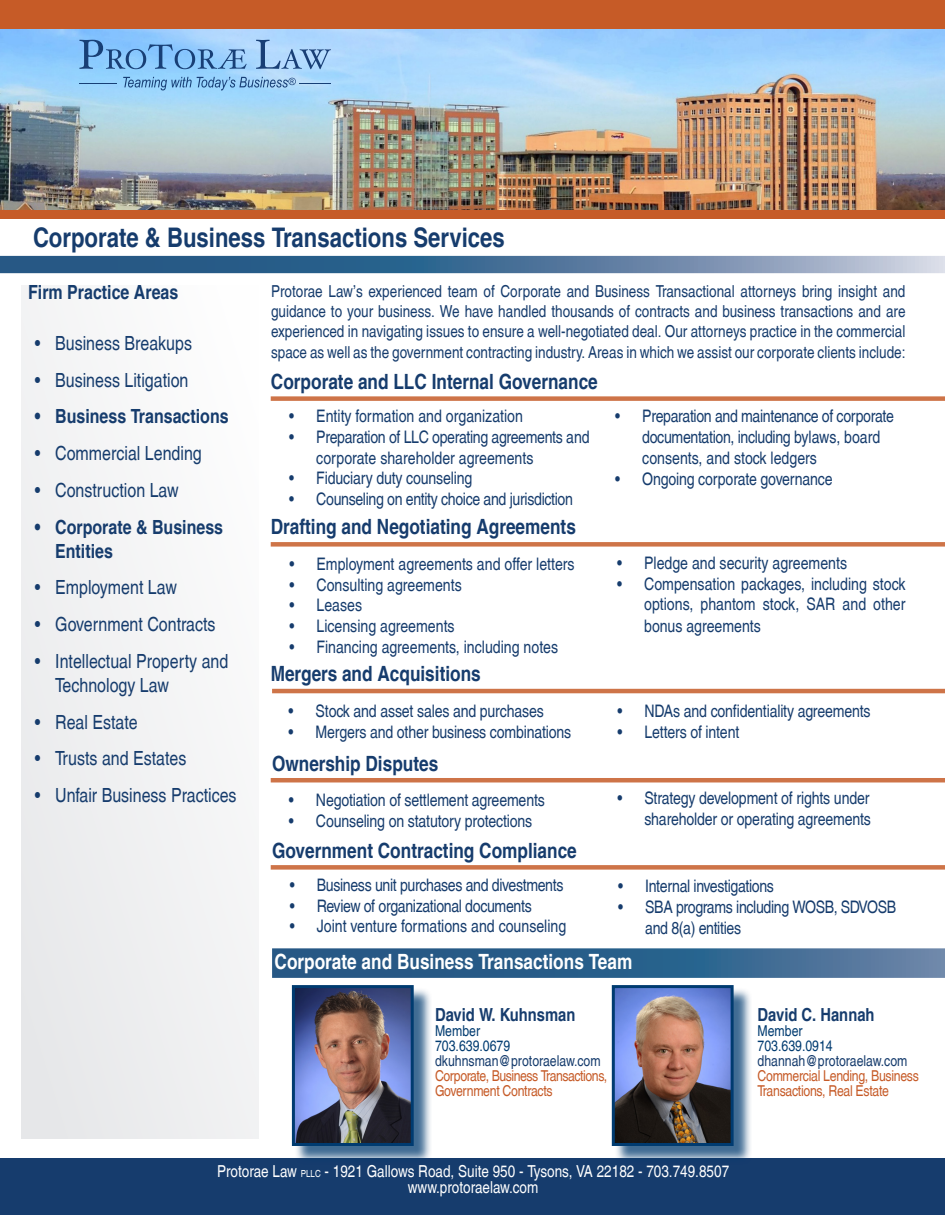
<style>
.page{position:relative;width:945px;height:1215px;background:#fff}
.page>*{position:absolute;margin:0;border:0;box-sizing:border-box;transform-origin:0 0}
.t1{font:700 condensed 27px "Helvetica Com";color:#163c6d}
.t2{font:700 condensed 21px "Helvetica Com";color:#163c6d}
.t3{font:700 condensed 21px "Helvetica Com";color:#fff}
.t4{font:condensed 19.5px/23.4px "Helvetica Com";color:#163c6d}
.t5{font:700 condensed 19.5px/23.4px "Helvetica Com";color:#163c6d}
.t6{font:700 condensed 18px "Helvetica Com";color:#163c6d}
.t7{font:condensed 17.25px/20.7px "Helvetica Com";letter-spacing:-.01em;color:#163c6d}
.t8{font:condensed 16.5px/19.8px "Helvetica Com";color:#163c6d;text-align:justify}
.t9{font:condensed 16.5px "Helvetica Com";color:#fff}
.t10{font:condensed 15px/15px "Helvetica Com";letter-spacing:-.02em;color:#c65b28}
.t11{font:condensed 15px/15px "Helvetica Com";color:#003b70}
.s1{color:#163c6d}
.s2{font-size:9.75px}
.s3{font-style:inherit}
</style>
<div class="page">
<img style="left:0;top:29px;width:945px;height:181px">
<svg style="left:123px;top:77px;width:173px;height:13px;background:#7eb2dc"></svg>
<svg style="left:79px;top:40px;width:168px;height:29px;background:#77ade0"></svg>
<svg style="left:256px;top:40px;width:75px;height:29px;background:#91b9e1"></svg>
<hr style="left:80px;top:83px;width:37px;height:1px;background:#173f75">
<hr style="left:299px;top:83px;width:32px;height:1px;background:#173f75">
<div style="left:0;top:1158px;width:945px;height:57px;background:#163c6d"></div>
<div style="left:0;top:0;width:945px;height:29px;background:#c65b27"></div>
<div style="left:0;top:210px;width:945px;height:9px;background:#c65b28"></div>
<svg style="left:0;top:256px;width:945px;height:17px;background:#557a9f"></svg>
<svg style="left:271px;top:396px;width:674px;height:5px;background:#d2815a"></svg>
<svg style="left:271px;top:542px;width:674px;height:5px;background:#d3815a"></svg>
<div style="left:21px;top:285px;width:238px;height:853px;background:#f2f2f3"></div>
<hr style="left:271px;top:778px;width:674px;height:4px;background:#ce7448">
<svg style="left:271px;top:865px;width:674px;height:5px;background:#d2815a"></svg>
<hr style="left:272px;top:689px;width:673px;height:4px;background:#ce7448">
<svg style="left:272px;top:948px;width:673px;height:30px;background:#386790"></svg>
<div style="left:614px;top:987px;width:138px;height:177px;background:#003b70;opacity:.75"></div>
<img style="left:616px;top:989px;width:114px;height:153px">
<div style="left:612px;top:985px;width:122px;height:161px;border:3px solid #003b70"></div>
<div style="left:294px;top:987px;width:138px;height:177px;background:#003b70;opacity:.75"></div>
<img style="left:296px;top:989px;width:114px;height:153px">
<div style="left:292px;top:985px;width:122px;height:161px;border:3px solid #003b70"></div>
<p class="t1" style="left:33px;top:221px;width:473px">Corporate &amp; Business Transactions Services</p>
<p class="t5" style="left:28px;top:281px;width:152px">Firm Practice Areas</p>
<p class="t4" style="left:35px;top:331px;width:159px">• Business Breakups</p>
<p class="t4" style="left:35px;top:368px;width:155px">• Business Litigation</p>
<p class="t5" style="left:35px;top:405px;width:195px">• Business Transactions</p>
<p class="t4" style="left:35px;top:442px;width:168px">• Commercial Lending</p>
<p class="t4" style="left:35px;top:478px;width:145px">• Construction Law</p>
<p class="t5" style="left:55px;top:516px;width:169px;text-indent:-20px">• Corporate &amp; Business<br>Entities</p>
<p class="t4" style="left:35px;top:576px;width:143px">• Employment Law</p>
<p class="t4" style="left:35px;top:613px;width:182px">• Government Contracts</p>
<p class="t4" style="left:55px;top:649px;width:175px;text-indent:-20px">• Intellectual Property and<br>Technology Law</p>
<p class="t4" style="left:35px;top:710px;width:104px">• Real Estate</p>
<p class="t4" style="left:35px;top:747px;width:153px">• Trusts and Estates</p>
<p class="t4" style="left:35px;top:784px;width:203px">• Unfair Business Practices</p>
<p class="t8" style="left:271px;top:281px;width:636px">Protorae Law’s experienced team of Corporate and Business Transactional attorneys bring insight and guidance to your business. We have handled thousands of contracts and business transactions and are experienced in navigating issues to ensure a well-negotiated deal. Our attorneys practice in the commercial</p>
<p class="t8" style="left:271px;top:342px;width:636px">space as well as the government contracting industry. Areas in which we assist our corporate clients include:</p>
<p class="t2" style="left:271px;top:369px;width:328px">Corporate and LLC Internal Governance</p>
<p class="t7" style="left:289px;top:406px;width:235px">• Entity formation and organization</p>
<p class="t7" style="left:316px;top:426px;width:275px;text-indent:-27px">• Preparation of LLC operating agreements and corporate shareholder agreements</p>
<p class="t7" style="left:289px;top:468px;width:184px">• Fiduciary duty counseling</p>
<p class="t7" style="left:289px;top:488px;width:285px">• Counseling on entity choice and jurisdiction</p>
<p class="t2" style="left:271px;top:514px;width:307px">Drafting and Negotiating Agreements</p>
<p class="t7" style="left:289px;top:553px;width:287px">• Employment agreements and offer letters</p>
<p class="t7" style="left:289px;top:574px;width:174px">• Consulting agreements</p>
<p class="t7" style="left:289px;top:595px;width:74px">• Leases</p>
<p class="t7" style="left:289px;top:616px;width:167px">• Licensing agreements</p>
<p class="t7" style="left:289px;top:636px;width:270px">• Financing agreements, including notes</p>
<p class="t2" style="left:271px;top:661px;width:212px">Mergers and Acquisitions</p>
<p class="t7" style="left:289px;top:701px;width:257px">• Stock and asset sales and purchases</p>
<p class="t7" style="left:289px;top:721px;width:284px">• Mergers and other business combinations</p>
<p class="t2" style="left:272px;top:751px;width:168px">Ownership Disputes</p>
<p class="t7" style="left:289px;top:789px;width:257px">• Negotiation of settlement agreements</p>
<p class="t7" style="left:289px;top:810px;width:245px">• Counseling on statutory protections</p>
<p class="t2" style="left:272px;top:838px;width:306px">Government Contracting Compliance</p>
<p class="t7" style="left:290px;top:874px;width:275px">• Business unit purchases and divestments</p>
<p class="t7" style="left:290px;top:895px;width:243px">• Review of organizational documents</p>
<p class="t7" style="left:290px;top:916px;width:278px">• Joint venture formations and counseling</p>
<p class="t7" style="left:642px;top:406px;width:253px;text-indent:-27px">• Preparation and maintenance of corporate documentation, including bylaws, board consents, and stock ledgers</p>
<p class="t7" style="left:615px;top:469px;width:219px">• Ongoing corporate governance</p>
<p class="t7" style="left:617px;top:552px;width:231px">• Pledge and security agreements</p>
<p class="t7" style="left:644px;top:573px;width:263px;line-height:21.1px;text-align:justify;text-indent:-27px">• Compensation packages, including stock options, phantom stock, SAR and other bonus agreements</p>
<p class="t7" style="left:618px;top:701px;width:255px">• NDAs and confidentiality agreements</p>
<p class="t7" style="left:618px;top:721px;width:123px">• Letters of intent</p>
<p class="t7" style="left:617px;top:788px;width:255px;text-align:right">• Strategy development of rights under shareholder or operating agreements</p>
<p class="t7" style="left:618px;top:875px;width:157px">• Internal investigations</p>
<p class="t7" style="left:645px;top:896px;width:253px;line-height:21.6px;text-indent:-27px">• SBA programs including WOSB, SDVOSB and 8(a) entities</p>
<p class="t3" style="left:275px;top:949px;width:359px">Corporate and Business Transactions Team</p>
<p class="t6" style="left:435px;top:1004px;width:142px">David W. Kuhnsman</p>
<p class="t11" style="left:435px;top:1023px;width:77px">Member<br>703.639.0679</p>
<p class="t10" style="left:435px;top:1053px;width:174px"><span class="s1">dkuhnsman@protoraelaw.com<br></span>Corporate, Business Transactions,<br>Government Contracts</p>
<p class="t6" style="left:758px;top:1004px;width:119px">David C. Hannah</p>
<p class="t11" style="left:758px;top:1023px;width:77px">Member<br>703.639.0914</p>
<p class="t10" style="left:758px;top:1053px;width:163px"><span class="s1">dhannah@protoraelaw.com<br></span>Commercial Lending, Business<br>Transactions, Real Estate</p>
<p class="t9" style="left:217px;top:1161px;width:514px">Protorae Law <span class="s2">PLLC</span> <span class="s3">-</span> 1921 Gallows Road, Suite 950 <span class="s3">-</span> Tysons, VA 22182 <span class="s3">-</span> 703.749.8507</p>
<p class="t9" style="left:408px;top:1177px;width:132px">www.protoraelaw.com</p>
</div>
